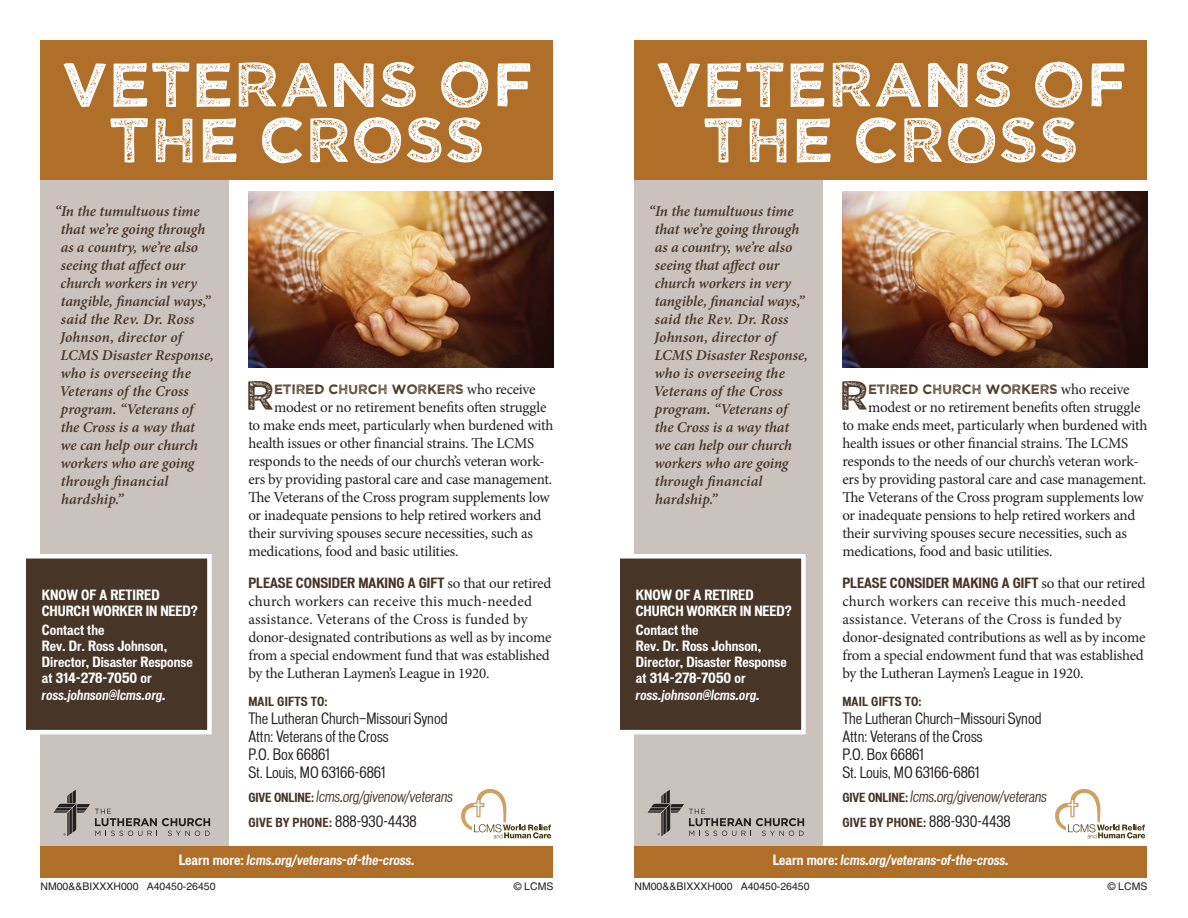
<style>
.page{position:relative;width:1188px;height:918px;background:#fff}
.page>*{position:absolute;margin:0;border:0;box-sizing:border-box;transform-origin:0 0}
.t1{font:63px/55.5px "Wicked Grit";color:#fff;text-align:center}
.t2{font:40.95px "Wicked Grit";color:#473627}
.t3{font:15px/18px "Minion Pro";letter-spacing:-.015em;color:#231f20}
.t4{font:italic 600 15px/18px "Minion Pro";color:#473627}
.t5{font:condensed 15px/18px "Vonnes";color:#231f20}
.t6{font:italic condensed 15px "Vonnes";letter-spacing:-.01em;color:#473627}
.t7{font:700 condensed 13.5px/16.2px "Vonnes";color:#fff}
.t8{font:italic 700 condensed 13.5px "Vonnes";color:#fff}
.t9{font:700 condensed 13.5px "Vonnes";color:#473627}
.t10{font:13.5px "Wicked Grit";letter-spacing:-.015em;color:#473627}
.t11{font:700 condensed 12px "Vonnes";letter-spacing:.015em;color:#473627}
.t12{font:10.5px "Helvetica LT Std";color:#231f20}
.s1{font-family:"Minion Pro";font-size:15px;color:#231f20}
.s2{font-family:"Minion Pro";font-weight:400;font-stretch:normal;font-size:15px;color:#231f20}
.s3{font-weight:700;font-style:normal;font-size:12px}
.s4{font-weight:400;font-size:15px;color:#231f20}
.s5{font-style:normal}
</style>
<div class="page">
<div style="left:40px;top:40px;width:514px;height:140px;background:#b06f29"></div>
<div style="left:634px;top:40px;width:514px;height:140px;background:#b06f29"></div>
<div style="left:40px;top:180px;width:189px;height:676px;background:#cac2bc"></div>
<div style="left:634px;top:180px;width:189px;height:676px;background:#cac2bc"></div>
<div style="left:22px;top:554px;width:190px;height:180px;background:#473627;border:4px solid #fff"></div>
<div style="left:616px;top:554px;width:190px;height:180px;background:#473627;border:4px solid #fff"></div>
<div style="left:40px;top:846px;width:514px;height:32px;background:#b06f29"></div>
<div style="left:634px;top:846px;width:514px;height:32px;background:#b06f29"></div>
<img style="left:248px;top:191px;width:306px;height:176px">
<img style="left:842px;top:191px;width:306px;height:176px">
<svg style="left:54px;top:790px;width:156px;height:46px"></svg>
<svg style="left:648px;top:790px;width:156px;height:46px"></svg>
<svg style="left:461px;top:789px;width:90px;height:49px"></svg>
<svg style="left:1055px;top:789px;width:90px;height:49px"></svg>
<h1 class="t1" style="left:61px;top:53px;width:473px">VETERANS OF<br>THE CROSS</h1>
<h1 class="t1" style="left:655px;top:53px;width:473px">VETERANS OF<br>THE CROSS</h1>
<p class="t4" style="left:55px;top:202px;width:161px">“In the tumultuous time that we’re going through as a country, we’re also seeing that affect our church workers in very tangible, financial ways,” said the Rev. Dr. Ross<br>Johnson, director of<br>LCMS Disaster Response, who is overseeing the<br>Veterans of the Cross program. “Veterans of<br>the Cross is a way that<br>we can help our church workers who are going through financial hardship.”</p>
<p class="t4" style="left:649px;top:202px;width:161px">“In the tumultuous time that we’re going through as a country, we’re also seeing that affect our church workers in very tangible, financial ways,” said the Rev. Dr. Ross<br>Johnson, director of<br>LCMS Disaster Response, who is overseeing the<br>Veterans of the Cross program. “Veterans of<br>the Cross is a way that<br>we can help our church workers who are going through financial hardship.”</p>
<h2 class="t2" style="left:245px;top:369px;width:31px">R</h2>
<p class="t10" style="left:274px;top:381px;width:263px">ETIRED CHURCH WORKERS <span class="s1">who receive</span></p>
<p class="t3" style="left:248px;top:398px;width:307px;text-indent:26px">modest or no retirement benefits often struggle to make ends meet, particularly when burdened with health issues or other financial strains. The LCMS responds to the needs of our church’s veteran work&shy;ers by providing pastoral care and case management.<br>The Veterans of the Cross program supplements low or inadequate pensions to help retired workers and their surviving spouses secure necessities, such as medications, food and basic utilities.</p>
<p class="t9" style="left:248px;top:574px;width:305px">PLEASE CONSIDER MAKING A GIFT <span class="s2">so that our retired</span></p>
<p class="t3" style="left:248px;top:592px;width:305px">church workers can receive this much-needed assistance. Veterans of the Cross is funded by donor-designated contributions as well as by income from a special endowment fund that was established by the Lutheran Laymen’s League in 1920.</p>
<p class="t11" style="left:248px;top:694px;width:81px">MAIL GIFTS TO:</p>
<p class="t5" style="left:248px;top:709px;width:201px">The Lutheran Church—Missouri Synod<br>Attn: Veterans of the Cross<br>P.O. Box 66861<br>St. Louis, MO 63166-6861</p>
<p class="t6" style="left:248px;top:789px;width:206px"><span class="s3">GIVE ONLINE:</span> lcms.org/givenow/veterans</p>
<p class="t11" style="left:248px;top:815px;width:170px">GIVE BY PHONE: <span class="s4">888-930-4438</span></p>
<p class="t7" style="left:42px;top:587px;width:157px">KNOW OF A RETIRED<br>CHURCH WORKER IN NEED?</p>
<p class="t7" style="left:42px;top:621px;width:152px">Contact the<br>Rev. Dr. Ross Johnson,<br>Director, Disaster Response at 314-278-7050 or</p>
<p class="t8" style="left:42px;top:687px;width:126px">ross.johnson@lcms.org.</p>
<p class="t7" style="left:636px;top:587px;width:157px">KNOW OF A RETIRED<br>CHURCH WORKER IN NEED?</p>
<p class="t7" style="left:636px;top:621px;width:152px">Contact the<br>Rev. Dr. Ross Johnson,<br>Director, Disaster Response at 314-278-7050 or</p>
<p class="t8" style="left:636px;top:687px;width:126px">ross.johnson@lcms.org.</p>
<h2 class="t2" style="left:839px;top:369px;width:31px">R</h2>
<p class="t10" style="left:868px;top:381px;width:263px">ETIRED CHURCH WORKERS <span class="s1">who receive</span></p>
<p class="t3" style="left:842px;top:398px;width:307px;text-indent:26px">modest or no retirement benefits often struggle to make ends meet, particularly when burdened with health issues or other financial strains. The LCMS responds to the needs of our church’s veteran work&shy;ers by providing pastoral care and case management.<br>The Veterans of the Cross program supplements low or inadequate pensions to help retired workers and their surviving spouses secure necessities, such as medications, food and basic utilities.</p>
<p class="t9" style="left:842px;top:574px;width:305px">PLEASE CONSIDER MAKING A GIFT <span class="s2">so that our retired</span></p>
<p class="t3" style="left:842px;top:592px;width:305px">church workers can receive this much-needed assistance. Veterans of the Cross is funded by donor-designated contributions as well as by income from a special endowment fund that was established by the Lutheran Laymen’s League in 1920.</p>
<p class="t11" style="left:842px;top:694px;width:81px">MAIL GIFTS TO:</p>
<p class="t5" style="left:842px;top:709px;width:201px">The Lutheran Church—Missouri Synod<br>Attn: Veterans of the Cross<br>P.O. Box 66861<br>St. Louis, MO 63166-6861</p>
<p class="t6" style="left:842px;top:789px;width:206px"><span class="s3">GIVE ONLINE:</span> lcms.org/givenow/veterans</p>
<p class="t11" style="left:842px;top:815px;width:170px">GIVE BY PHONE: <span class="s4">888-930-4438</span></p>
<p class="t8" style="left:179px;top:853px;width:238px"><span class="s5">Learn more:</span> lcms.org/veterans-of-the-cross.</p>
<p class="t8" style="left:773px;top:853px;width:238px"><span class="s5">Learn more:</span> lcms.org/veterans-of-the-cross.</p>
<p class="t12" style="left:40px;top:880px;width:177px">NM00&amp;&amp;BIXXXH000 A40450-26450</p>
<p class="t12" style="left:514px;top:880px;width:41px">© LCMS</p>
<p class="t12" style="left:634px;top:880px;width:177px">NM00&amp;&amp;BIXXXH000 A40450-26450</p>
<p class="t12" style="left:1108px;top:880px;width:41px">© LCMS</p>
</div>
